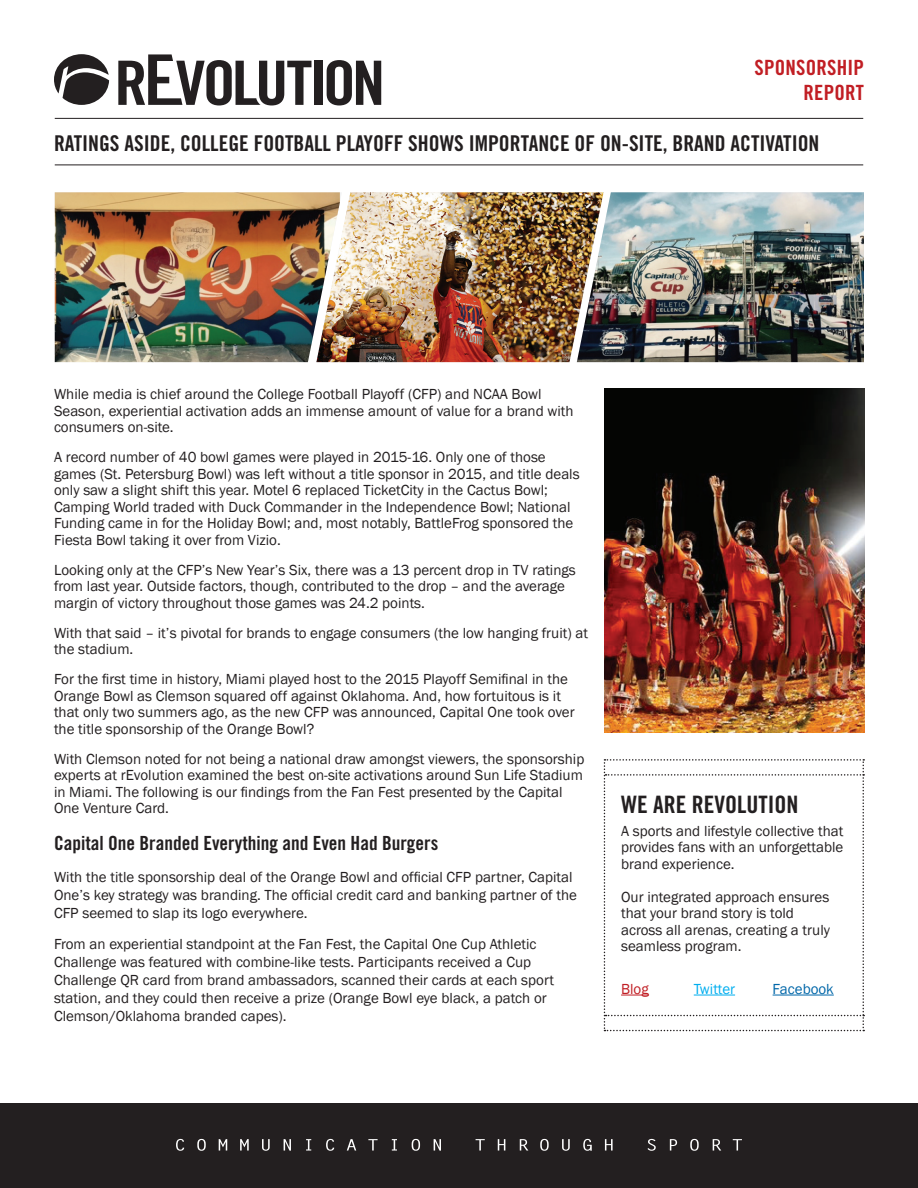
<style>
.page{position:relative;width:918px;height:1188px;background:#fff}
.page>*{position:absolute;margin:0;border:0;box-sizing:border-box;transform-origin:0 0}
.t1{font:24px "Trade Gothic LT Std Bd Cn 20";color:#231f20}
.t2{font:21.75px "Trade Gothic LT Std Bd Cn 20";color:#231f20}
.t3{font:21px/25.2px "Trade Gothic LT Std Bd Cn 20";letter-spacing:.01em;color:#c11e24;text-align:right}
.t4{font:19.5px "Trade Gothic LT Std Bd Cn 20";color:#231f20}
.t5{font:15px/16.5px "Franklin Gothic";color:#231f20}
.t6{font:15px "Franklin Gothic";color:#0167a9}
.t7{font:15px "Franklin Gothic";color:#00aeef}
.t8{font:15px "Franklin Gothic";color:#c11e24}
</style>
<div class="page">
<div style="left:0;top:1104px;width:918px;height:84px;background:#231f20"></div>
<svg style="left:176px;top:1139px;width:8px;height:12px"></svg>
<svg style="left:197px;top:1139px;width:9px;height:12px"></svg>
<svg style="left:219px;top:1139px;width:8px;height:12px"></svg>
<svg style="left:240px;top:1139px;width:9px;height:12px"></svg>
<svg style="left:262px;top:1139px;width:8px;height:12px"></svg>
<svg style="left:284px;top:1139px;width:7px;height:12px"></svg>
<svg style="left:306px;top:1139px;width:5px;height:12px"></svg>
<svg style="left:326px;top:1139px;width:8px;height:12px"></svg>
<svg style="left:347px;top:1139px;width:9px;height:12px"></svg>
<svg style="left:368px;top:1139px;width:10px;height:12px"></svg>
<svg style="left:392px;top:1139px;width:5px;height:12px"></svg>
<svg style="left:412px;top:1139px;width:8px;height:12px"></svg>
<svg style="left:434px;top:1139px;width:7px;height:12px"></svg>
<svg style="left:476px;top:1139px;width:9px;height:12px"></svg>
<svg style="left:498px;top:1139px;width:7px;height:12px"></svg>
<svg style="left:520px;top:1139px;width:8px;height:12px"></svg>
<svg style="left:540px;top:1139px;width:9px;height:12px"></svg>
<svg style="left:562px;top:1139px;width:8px;height:12px"></svg>
<svg style="left:583px;top:1139px;width:9px;height:12px"></svg>
<svg style="left:605px;top:1139px;width:8px;height:12px"></svg>
<svg style="left:647px;top:1139px;width:9px;height:12px"></svg>
<svg style="left:670px;top:1139px;width:7px;height:12px"></svg>
<svg style="left:690px;top:1139px;width:9px;height:12px"></svg>
<svg style="left:713px;top:1139px;width:8px;height:12px"></svg>
<svg style="left:733px;top:1139px;width:9px;height:12px"></svg>
<hr style="left:55px;top:118px;width:808px;height:1px;background:#231f20">
<svg style="left:118px;top:54px;width:194px;height:51px"></svg>
<div style="left:315px;top:61px;width:8px;height:44px;background:#231f20"></div>
<svg style="left:327px;top:60px;width:54px;height:45px"></svg>
<svg style="left:54px;top:54px;width:55px;height:51px"></svg>
<img style="left:55px;top:192px;width:261px;height:170px">
<img style="left:316px;top:192px;width:261px;height:170px">
<img style="left:577px;top:192px;width:287px;height:170px">
<svg style="left:604px;top:759px;width:260px;height:272px"></svg>
<img style="left:604px;top:389px;width:261px;height:343px">
<hr style="left:55px;top:165px;width:808px;height:1px;background:#231f20">
<h3 class="t3" style="left:755px;top:55px;width:111px">SPONSORSHIP<br>REPORT</h3>
<h2 class="t2" style="left:54px;top:130px;width:767px">RATINGS ASIDE, COLLEGE FOOTBALL PLAYOFF SHOWS IMPORTANCE OF ON-SITE, BRAND ACTIVATION</h2>
<p class="t5" style="left:54px;top:386px;width:521px">While media is chief around the College Football Playoff (CFP) and NCAA Bowl<br>Season, experiential activation adds an immense amount of value for a brand with consumers on-site.</p>
<p class="t5" style="left:54px;top:449px;width:527px">A record number of 40 bowl games were played in 2015-16. Only one of those games (St. Petersburg Bowl) was left without a title sponsor in 2015, and title deals only saw a slight shift this year. Motel 6 replaced TicketCity in the Cactus Bowl; Camping World traded with Duck Commander in the Independence Bowl; National Funding came in for the Holiday Bowl; and, most notably, BattleFrog sponsored the Fiesta Bowl taking it over from Vizio.</p>
<p class="t5" style="left:54px;top:562px;width:523px">Looking only at the CFP’s New Year’s Six, there was a 13 percent drop in TV ratings from last year. Outside factors, though, contributed to the drop – and the average margin of victory throughout those games was 24.2 points.</p>
<p class="t5" style="left:54px;top:625px;width:536px">With that said – it’s pivotal for brands to engage consumers (the low hanging fruit) at the stadium.</p>
<p class="t5" style="left:54px;top:671px;width:522px">For the first time in history, Miami played host to the 2015 Playoff Semifinal in the Orange Bowl as Clemson squared off against Oklahoma. And, how fortuitous is it that only two summers ago, as the new CFP was announced, Capital One took over the title sponsorship of the Orange Bowl?</p>
<p class="t5" style="left:54px;top:751px;width:532px">With Clemson noted for not being a national draw amongst viewers, the sponsorship experts at rEvolution examined the best on-site activations around Sun Life Stadium in Miami. The following is our findings from the Fan Fest presented by the Capital One Venture Card.</p>
<h3 class="t4" style="left:54px;top:831px;width:386px">Capital One Branded Everything and Even Had Burgers</h3>
<p class="t5" style="left:54px;top:868px;width:525px;line-height:18px">With the title sponsorship deal of the Orange Bowl and official CFP partner, Capital<br>One’s key strategy was branding. The official credit card and banking partner of the<br>CFP seemed to slap its logo everywhere.</p>
<p class="t5" style="left:54px;top:936px;width:502px;line-height:18px">From an experiential standpoint at the Fan Fest, the Capital One Cup Athletic Challenge was featured with combine-like tests. Participants received a Cup Challenge QR card from brand ambassadors, scanned their cards at each sport station, and they could then receive a prize (Orange Bowl eye black, a patch or Clemson/Oklahoma branded capes).</p>
<h1 class="t1" style="left:621px;top:789px;width:179px">WE ARE REVOLUTION</h1>
<p class="t5" style="left:621px;top:823px;width:224px;text-align:justify">A sports and lifestyle collective that provides fans with an unforgettable brand experience.</p>
<p class="t5" style="left:621px;top:889px;width:210px">Our integrated approach ensures that your brand story is told across all arenas, creating a truly seamless program.</p>
<p class="t8" style="left:621px;top:980px;width:29px">Blog</p>
<p class="t7" style="left:694px;top:980px;width:43px">Twitter</p>
<p class="t6" style="left:773px;top:980px;width:63px">Facebook</p>
</div>
